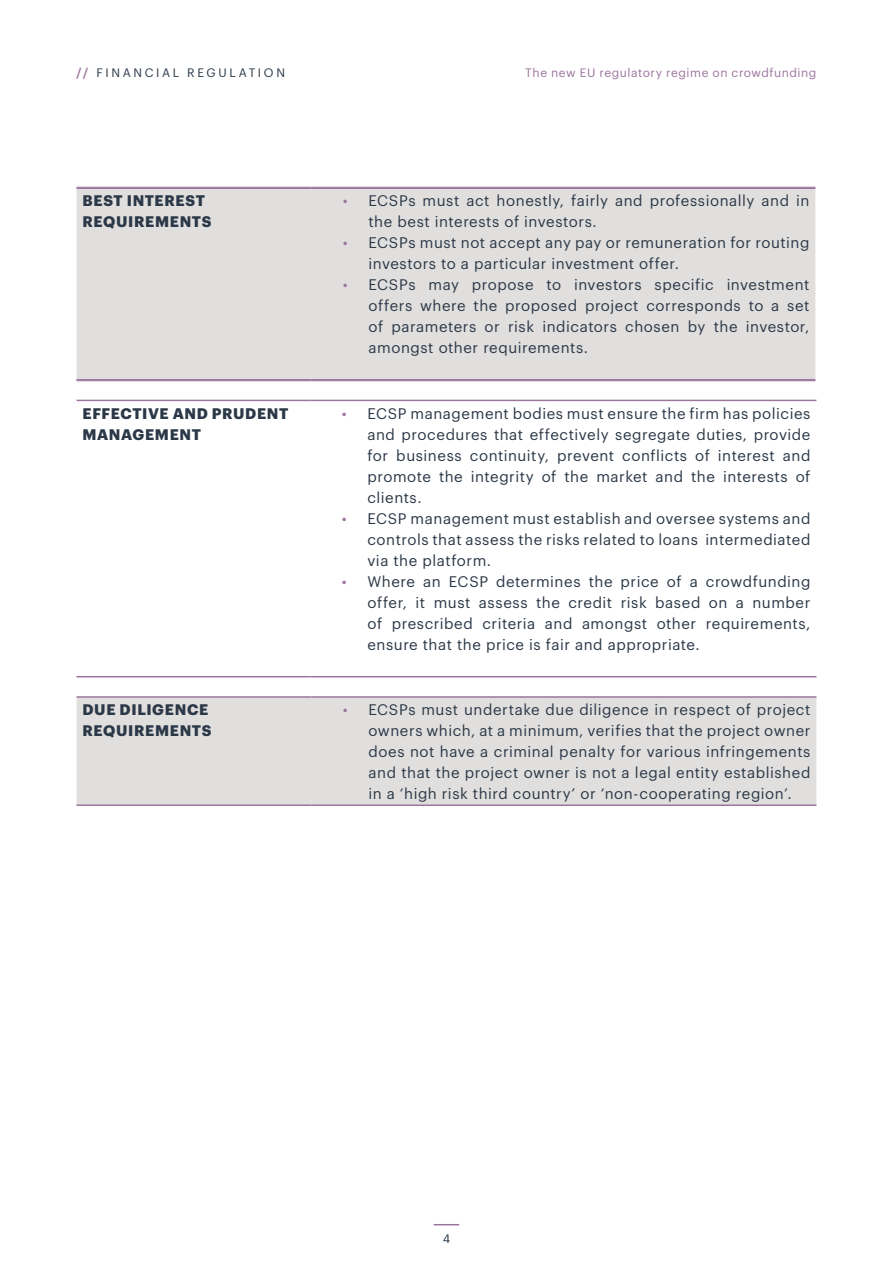
<style>
.page{position:relative;width:893px;height:1263px;background:#fff}
.page>*{position:absolute;margin:0;border:0;box-sizing:border-box;transform-origin:0 0}
.t1{font:15px/21px "Graphik";letter-spacing:.035em;color:#2b3847;text-align:justify}
.t2{font:700 15px/21px "Graphik";letter-spacing:.04em;color:#2b3847}
.t3{font:12px "Graphik";letter-spacing:.045em;color:#9c759e}
.t4{font:12px "Graphik";letter-spacing:.22em;color:#2b3847}
.t5{font:12px "Graphik";color:#243646}
.s1{font-weight:600;color:#9c759e}
.s2{color:#9c759e}
</style>
<div class="page">
<div style="left:77px;top:189px;width:738px;height:190px;background:#e1dfde"></div>
<hr style="left:77px;top:187px;width:234px;height:1px;background:#9c759e">
<hr style="left:77px;top:188px;width:234px;height:1px;background:#9c759e">
<hr style="left:311px;top:187px;width:504px;height:1px;background:#9c759e">
<hr style="left:311px;top:188px;width:504px;height:1px;background:#9c759e">
<hr style="left:77px;top:379px;width:234px;height:1px;background:#9c759e">
<hr style="left:77px;top:380px;width:234px;height:1px;background:#9c759e">
<hr style="left:311px;top:379px;width:504px;height:1px;background:#9c759e">
<hr style="left:311px;top:380px;width:504px;height:1px;background:#9c759e">
<hr style="left:77px;top:400px;width:233px;height:1px;background:#9c759e">
<hr style="left:310px;top:400px;width:506px;height:1px;background:#9c759e">
<hr style="left:77px;top:676px;width:233px;height:1px;background:#9c759e">
<hr style="left:310px;top:676px;width:506px;height:1px;background:#9c759e">
<div style="left:77px;top:698px;width:739px;height:106px;background:#e1dfde"></div>
<hr style="left:77px;top:696px;width:234px;height:2px;background:#9c759e">
<hr style="left:311px;top:696px;width:505px;height:2px;background:#9c759e">
<hr style="left:77px;top:804px;width:234px;height:2px;background:#9c759e">
<hr style="left:311px;top:804px;width:505px;height:2px;background:#9c759e">
<svg style="left:434px;top:1224px;width:25px;height:1px"></svg>
<p class="t4" style="left:77px;top:63px;width:210px"><span class="s1">//</span> FINANCIAL REGULATION</p>
<p class="t3" style="left:525px;top:63px;width:293px">The new EU regulatory regime on crowdfunding</p>
<p class="t2" style="left:83px;top:189px;width:130px">BEST INTEREST<br>REQUIREMENTS</p>
<p class="t1" style="left:368px;top:189px;width:442px;text-indent:-26px"><span class="s2">•</span> ECSPs must act honestly, fairly and professionally and in the best interests of investors.</p>
<p class="t1" style="left:368px;top:231px;width:442px;text-indent:-26px"><span class="s2">•</span> ECSPs must not accept any pay or remuneration for routing investors to a particular investment offer.</p>
<p class="t1" style="left:368px;top:273px;width:442px;text-indent:-26px"><span class="s2">•</span> ECSPs may propose to investors specific investment offers where the proposed project corresponds to a set of parameters or risk indicators chosen by the investor, amongst other requirements.</p>
<p class="t2" style="left:83px;top:401px;width:207px">EFFECTIVE AND PRUDENT<br>MANAGEMENT</p>
<p class="t1" style="left:367px;top:401px;width:444px;text-indent:-26px"><span class="s2">•</span> ECSP management bodies must ensure the firm has policies and procedures that effectively segregate duties, provide for business continuity, prevent conflicts of interest and promote the integrity of the market and the interests of clients.</p>
<p class="t1" style="left:367px;top:506px;width:445px;text-indent:-26px"><span class="s2">•</span> ECSP management must establish and oversee systems and controls that assess the risks related to loans intermediated via the platform.</p>
<p class="t1" style="left:367px;top:569px;width:444px;text-indent:-26px"><span class="s2">•</span> Where an ECSP determines the price of a crowdfunding offer, it must assess the credit risk based on a number of prescribed criteria and amongst other requirements, ensure that the price is fair and appropriate.</p>
<p class="t2" style="left:83px;top:698px;width:130px">DUE DILIGENCE<br>REQUIREMENTS</p>
<p class="t1" style="left:368px;top:698px;width:443px;text-indent:-26px"><span class="s2">•</span> ECSPs must undertake due diligence in respect of project owners which, at a minimum, verifies that the project owner does not have a criminal penalty for various infringements and that the project owner is not a legal entity established in a ‘high risk third country’ or ‘non-cooperating region’.</p>
<p class="t5" style="left:443px;top:1230px;width:9px">4</p>
</div>
